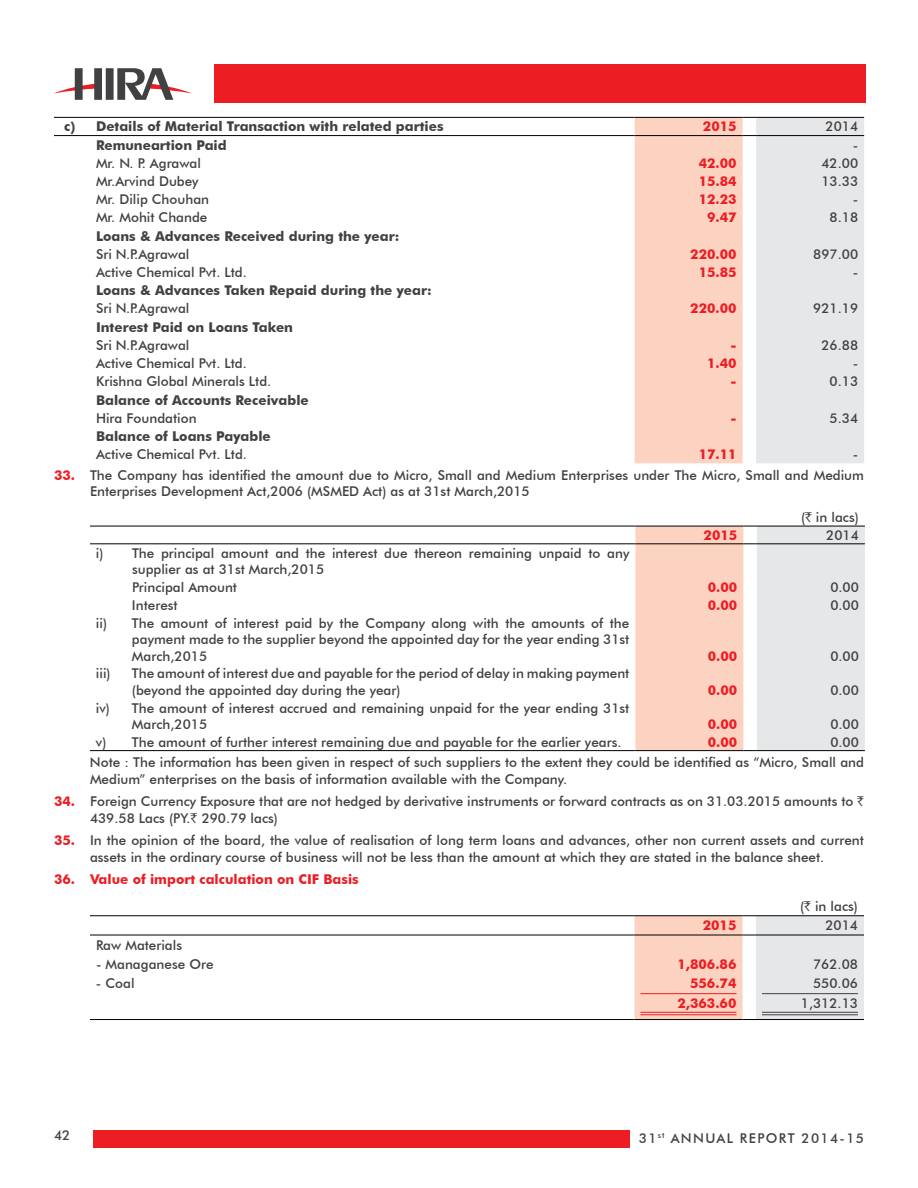
<style>
.page{position:relative;width:918px;height:1188px;background:#fff}
.page>*{position:absolute;margin:0;border:0;box-sizing:border-box;transform-origin:0 0}
.t1{font:500 13.5px/16.5px "Futura BT";color:#414042}
.t2{font:700 13.5px "Futura BT";color:#414042}
.t3{font:700 13.5px "Futura BT";color:#ed1d24}
.t4{font:500 13.5px "Futura BT";letter-spacing:.1em;color:#414042}
.s1{font-weight:700;color:#ed1d24}
.s2{font-family:"Rupee Foradian";font-weight:400}
</style>
<div class="page">
<div style="left:214px;top:64px;width:652px;height:39px;background:#ed1d24"></div>
<div style="left:94px;top:1130px;width:536px;height:17px;background:#ed1d24"></div>
<svg style="left:54px;top:68px;width:138px;height:32px"></svg>
<hr style="left:54px;top:117px;width:36px;height:1px;background:#000">
<hr style="left:90px;top:117px;width:545px;height:1px;background:#000">
<hr style="left:54px;top:135px;width:36px;height:1px;background:#000">
<hr style="left:90px;top:135px;width:545px;height:1px;background:#000">
<svg style="left:635px;top:117px;width:229px;height:346px"></svg>
<hr style="left:756px;top:135px;width:108px;height:1px;background:#000">
<hr style="left:90px;top:526px;width:36px;height:1px;background:#000">
<hr style="left:126px;top:526px;width:509px;height:1px;background:#000">
<hr style="left:90px;top:543px;width:36px;height:1px;background:#000">
<hr style="left:126px;top:543px;width:509px;height:1px;background:#000">
<hr style="left:90px;top:750px;width:36px;height:1px;background:#000">
<hr style="left:126px;top:750px;width:509px;height:1px;background:#000">
<svg style="left:635px;top:526px;width:230px;height:225px"></svg>
<hr style="left:757px;top:750px;width:108px;height:1px;background:#000">
<hr style="left:90px;top:915px;width:544px;height:1px;background:#000">
<hr style="left:90px;top:935px;width:544px;height:1px;background:#000">
<hr style="left:90px;top:1019px;width:544px;height:1px;background:#000">
<svg style="left:634px;top:915px;width:230px;height:105px"></svg>
<hr style="left:756px;top:1019px;width:108px;height:1px;background:#000">
<hr style="left:640px;top:993px;width:96px;height:1px;background:#ed1d24">
<hr style="left:640px;top:1012px;width:96px;height:1px;background:#ed1d24">
<hr style="left:640px;top:1015px;width:96px;height:1px;background:#ed1d24">
<hr style="left:762px;top:993px;width:96px;height:1px;background:#414042">
<hr style="left:762px;top:1012px;width:96px;height:1px;background:#414042">
<hr style="left:762px;top:1015px;width:96px;height:1px;background:#414042">
<p class="t2" style="left:64px;top:118px;width:381px">c) Details of Material Transaction with related parties</p>
<p class="t3" style="left:703px;top:118px;width:35px">2015</p>
<p class="t1" style="left:826px;top:118px;width:34px">2014</p>
<p class="t2" style="left:96px;top:137px;width:132px">Remuneartion Paid</p>
<p class="t1" style="left:853px;top:136px;width:7px">-</p>
<p class="t1" style="left:96px;top:155px;width:107px">Mr. N. P. Agrawal</p>
<p class="t3" style="left:699px;top:155px;width:39px">42.00</p>
<p class="t1" style="left:821px;top:155px;width:38px">42.00</p>
<p class="t1" style="left:96px;top:173px;width:104px">Mr.Arvind Dubey</p>
<p class="t3" style="left:699px;top:173px;width:39px">15.84</p>
<p class="t1" style="left:821px;top:173px;width:38px">13.33</p>
<p class="t1" style="left:96px;top:191px;width:115px">Mr. Dilip Chouhan</p>
<p class="t3" style="left:699px;top:191px;width:39px">12.23</p>
<p class="t1" style="left:853px;top:191px;width:7px">-</p>
<p class="t1" style="left:96px;top:209px;width:113px">Mr. Mohit Chande</p>
<p class="t3" style="left:707px;top:209px;width:31px">9.47</p>
<p class="t1" style="left:830px;top:209px;width:30px">8.18</p>
<p class="t2" style="left:96px;top:228px;width:305px">Loans &amp; Advances Received during the year:</p>
<p class="t1" style="left:96px;top:246px;width:95px">Sri N.P.Agrawal</p>
<p class="t3" style="left:690px;top:246px;width:48px">220.00</p>
<p class="t1" style="left:813px;top:246px;width:46px">897.00</p>
<p class="t1" style="left:96px;top:264px;width:152px">Active Chemical Pvt. Ltd.</p>
<p class="t3" style="left:699px;top:264px;width:39px">15.85</p>
<p class="t1" style="left:853px;top:264px;width:7px">-</p>
<p class="t2" style="left:96px;top:282px;width:337px">Loans &amp; Advances Taken Repaid during the year:</p>
<p class="t1" style="left:96px;top:300px;width:95px">Sri N.P.Agrawal</p>
<p class="t3" style="left:690px;top:300px;width:48px">220.00</p>
<p class="t1" style="left:813px;top:300px;width:46px">921.19</p>
<p class="t2" style="left:96px;top:319px;width:199px">Interest Paid on Loans Taken</p>
<p class="t1" style="left:96px;top:337px;width:95px">Sri N.P.Agrawal</p>
<p class="t3" style="left:731px;top:337px;width:8px">-</p>
<p class="t1" style="left:821px;top:337px;width:38px">26.88</p>
<p class="t1" style="left:96px;top:355px;width:152px">Active Chemical Pvt. Ltd.</p>
<p class="t3" style="left:707px;top:355px;width:31px">1.40</p>
<p class="t1" style="left:853px;top:355px;width:7px">-</p>
<p class="t1" style="left:96px;top:373px;width:177px">Krishna Global Minerals Ltd.</p>
<p class="t3" style="left:731px;top:373px;width:8px">-</p>
<p class="t1" style="left:830px;top:373px;width:30px">0.13</p>
<p class="t2" style="left:96px;top:392px;width:214px">Balance of Accounts Receivable</p>
<p class="t1" style="left:96px;top:410px;width:102px">Hira Foundation</p>
<p class="t3" style="left:731px;top:410px;width:8px">-</p>
<p class="t1" style="left:830px;top:410px;width:30px">5.34</p>
<p class="t2" style="left:96px;top:428px;width:176px">Balance of Loans Payable</p>
<p class="t1" style="left:96px;top:446px;width:152px">Active Chemical Pvt. Ltd.</p>
<p class="t3" style="left:699px;top:446px;width:39px">17.11</p>
<p class="t1" style="left:853px;top:446px;width:7px">-</p>
<p class="t1" style="left:90px;top:467px;width:775px;text-indent:-36px"><span class="s1">33.</span> The Company has identified the amount due to Micro, Small and Medium Enterprises under The Micro, Small and Medium<br>Enterprises Development Act,2006 (MSMED Act) as at 31st March,2015</p>
<p class="t1" style="left:801px;top:509px;width:59px">(<span class="s2">`</span> in lacs)</p>
<p class="t3" style="left:704px;top:527px;width:35px">2015</p>
<p class="t1" style="left:826px;top:527px;width:34px">2014</p>
<p class="t1" style="left:132px;top:545px;width:499px;text-indent:-36px">i) The principal amount and the interest due thereon remaining unpaid to any supplier as at 31st March,2015</p>
<p class="t1" style="left:132px;top:579px;width:107px">Principal Amount</p>
<p class="t3" style="left:708px;top:579px;width:31px">0.00</p>
<p class="t1" style="left:830px;top:579px;width:30px">0.00</p>
<p class="t1" style="left:132px;top:597px;width:47px">Interest</p>
<p class="t3" style="left:708px;top:597px;width:31px">0.00</p>
<p class="t1" style="left:830px;top:597px;width:30px">0.00</p>
<p class="t1" style="left:132px;top:614px;width:499px;text-align:justify;text-indent:-36px">ii) The amount of interest paid by the Company along with the amounts of the payment made to the supplier beyond the appointed day for the year ending 31st March,2015</p>
<p class="t3" style="left:708px;top:648px;width:31px">0.00</p>
<p class="t1" style="left:830px;top:647px;width:30px">0.00</p>
<p class="t1" style="left:96px;top:665px;width:16px">iii)</p>
<p class="t1" style="left:132px;top:665px;width:499px">The amount of interest due and payable for the period of delay in making payment (beyond the appointed day during the year)</p>
<p class="t1" style="left:132px;top:699px;width:499px;text-indent:-36px">iv) The amount of interest accrued and remaining unpaid for the year ending 31st<br>March,2015</p>
<p class="t3" style="left:708px;top:682px;width:31px">0.00</p>
<p class="t1" style="left:830px;top:682px;width:30px">0.00</p>
<p class="t3" style="left:708px;top:716px;width:31px">0.00</p>
<p class="t1" style="left:830px;top:716px;width:30px">0.00</p>
<p class="t1" style="left:96px;top:734px;width:527px">v) The amount of further interest remaining due and payable for the earlier years.</p>
<p class="t3" style="left:708px;top:734px;width:31px">0.00</p>
<p class="t1" style="left:90px;top:732px;width:776px;line-height:20.7px;text-indent:740px">0.00<br>Note : The information has been given in respect of such suppliers to the extent they could be identified as “Micro, Small and</p>
<p class="t1" style="left:90px;top:771px;width:479px">Medium” enterprises on the basis of information available with the Company.</p>
<p class="t1" style="left:90px;top:793px;width:775px;text-indent:-36px"><span class="s1">34.</span> Foreign Currency Exposure that are not hedged by derivative instruments or forward contracts as on 31.03.2015 amounts to <span class="s2">`<br></span>439.58 Lacs (PY.<span class="s2">`</span> 290.79 lacs)</p>
<p class="t1" style="left:54px;top:832px;width:812px;text-align:center"><span class="s1">35.</span> In the opinion of the board, the value of realisation of long term loans and advances, other non current assets and current assets in the ordinary course of business will not be less than the amount at which they are stated in the balance sheet.</p>
<p class="t3" style="left:54px;top:871px;width:306px">36. Value of import calculation on CIF Basis</p>
<p class="t1" style="left:800px;top:898px;width:59px">(<span class="s2">`</span> in lacs)</p>
<p class="t3" style="left:703px;top:917px;width:35px">2015</p>
<p class="t1" style="left:825px;top:917px;width:34px">2014</p>
<p class="t1" style="left:96px;top:937px;width:88px">Raw Materials</p>
<p class="t1" style="left:96px;top:956px;width:119px">- Managanese Ore</p>
<p class="t3" style="left:677px;top:956px;width:61px">1,806.86</p>
<p class="t1" style="left:813px;top:956px;width:46px">762.08</p>
<p class="t1" style="left:96px;top:975px;width:40px">- Coal</p>
<p class="t3" style="left:690px;top:975px;width:48px">556.74</p>
<p class="t1" style="left:813px;top:975px;width:46px">550.06</p>
<p class="t3" style="left:677px;top:995px;width:61px">2,363.60</p>
<p class="t1" style="left:801px;top:994px;width:59px">1,312.13</p>
<p class="t1" style="left:54px;top:1127px;width:18px">42</p>
<p class="t4" style="left:639px;top:1130px;width:227px">31<sup>st</sup> ANNUAL REPORT 2014-15</p>
</div>
